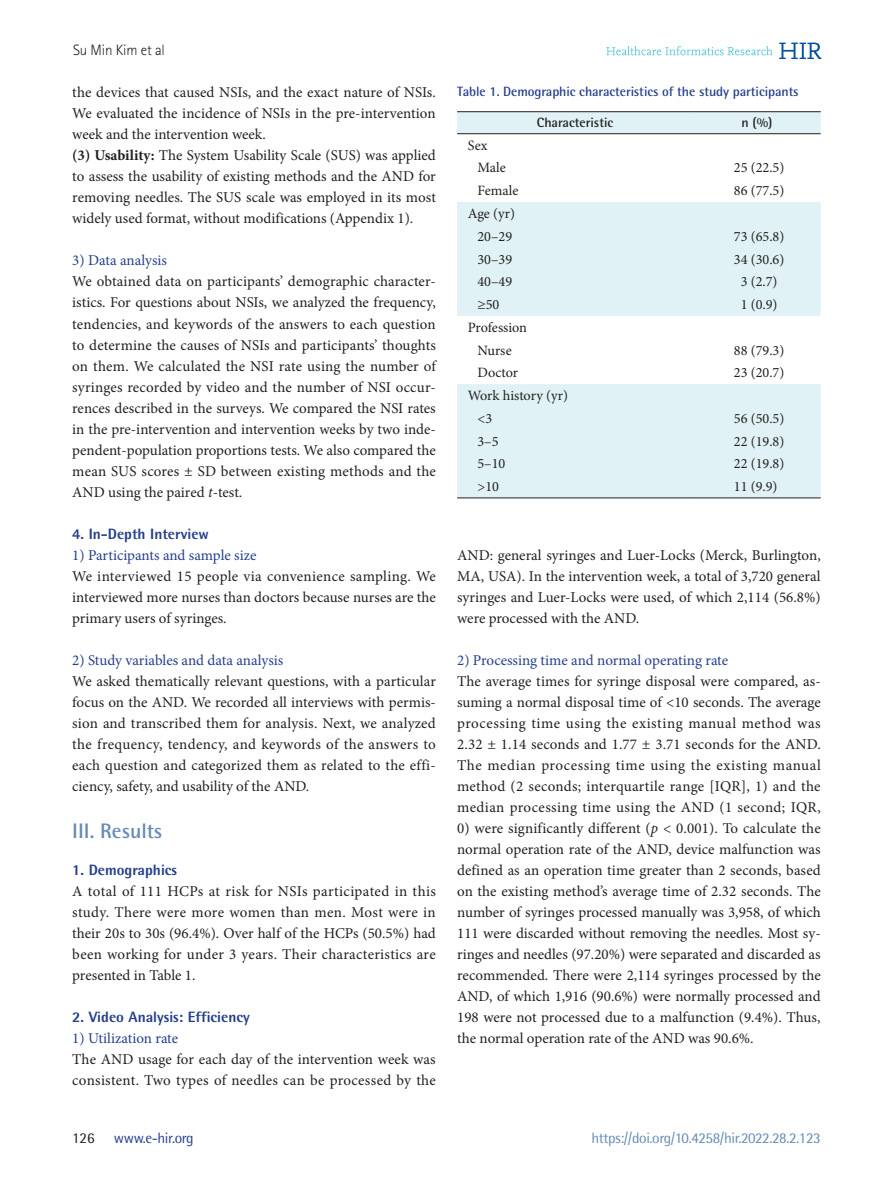
<style>
.page{position:relative;width:893px;height:1191px;background:#fff}
.page>*{position:absolute;margin:0;border:0;box-sizing:border-box;transform-origin:0 0}
.t1{font:700 21px "Rotis Semi Sans Std";color:#658ab5}
.t2{font:15px/21px "Minion Pro";letter-spacing:.005em;color:#231f20;text-align:justify}
.t3{font:15px "Minion Pro";color:#253f8e}
.t4{font:800 15px "Rotis Semi Sans Std";color:#253f8e}
.t5{font:15px "Rotis Semi Sans Std";letter-spacing:-.025em;color:#658ab5}
.t6{font:15px "Rotis Semi Sans Std";letter-spacing:-.025em;color:#253f8e}
.t7{font:300 15px "Rotis Sans Serif Std";letter-spacing:-.01em;color:#231f20}
.t8{font:15px "Rotis Semi Sans Std";color:#231f20}
.t9{font:14.25px/22.8px "Minion Pro";color:#231f20}
.t10{font:700 13.5px "Rotis Semi Sans Std";letter-spacing:-.005em;color:#253f8e}
.t11{font:700 13.5px "Rotis Semi Sans Std";color:#231f20}
.s1{font-weight:700}
.s2{font-style:italic}
</style>
<div class="page">
<svg style="left:779px;top:43px;width:42px;height:16px"></svg>
<svg style="left:606px;top:46px;width:166px;height:9px"></svg>
<svg style="left:457px;top:112px;width:364px;height:385px;fill:#e0f2f5"></svg>
<hr style="left:457px;top:497px;width:236px;height:1px;background:#231f20">
<hr style="left:693px;top:497px;width:128px;height:1px;background:#231f20">
<hr style="left:457px;top:111px;width:236px;height:1px;background:#231f20">
<hr style="left:693px;top:111px;width:128px;height:1px;background:#231f20">
<hr style="left:457px;top:133px;width:236px;height:1px;background:#231f20">
<hr style="left:693px;top:133px;width:128px;height:1px;background:#231f20">
<p class="t7" style="left:73px;top:42px;width:93px">Su Min Kim et al</p>
<p class="t2" style="left:72px;top:82px;width:365px;text-align:left">the devices that caused NSIs, and the exact nature of NSIs.<br>We evaluated the incidence of NSIs in the pre-intervention week and the intervention week.<br><span class="s1">(3) Usability:</span> The System Usability Scale (SUS) was applied to assess the usability of existing methods and the AND for removing needles. The SUS scale was employed in its most widely used format, without modifications (Appendix 1).</p>
<p class="t3" style="left:72px;top:251px;width:96px">3) Data analysis</p>
<p class="t2" style="left:72px;top:271px;width:365px">We obtained data on participants’ demographic character&shy;istics. For questions about NSIs, we analyzed the frequency, tendencies, and keywords of the answers to each question to determine the causes of NSIs and participants’ thoughts on them. We calculated the NSI rate using the number of syringes recorded by video and the number of NSI occur&shy;rences described in the surveys. We compared the NSI rates in the pre-intervention and intervention weeks by two inde&shy;pendent-population proportions tests. We also compared the mean SUS scores ± SD between existing methods and the AND using the paired <span class="s2">t</span>-test.</p>
<p class="t4" style="left:72px;top:524px;width:138px">4. In-Depth Interview</p>
<p class="t3" style="left:72px;top:545px;width:186px">1) Participants and sample size</p>
<p class="t2" style="left:72px;top:565px;width:365px">We interviewed 15 people via convenience sampling. We interviewed more nurses than doctors because nurses are the primary users of syringes.</p>
<p class="t3" style="left:72px;top:650px;width:213px">2) Study variables and data analysis</p>
<p class="t2" style="left:72px;top:670px;width:365px">We asked thematically relevant questions, with a particular focus on the AND. We recorded all interviews with permis&shy;sion and transcribed them for analysis. Next, we analyzed the frequency, tendency, and keywords of the answers to each question and categorized them as related to the effi&shy;ciency, safety, and usability of the AND.</p>
<h1 class="t1" style="left:72px;top:818px;width:92px">III. Results</h1>
<p class="t4" style="left:72px;top:860px;width:106px">1. Demographics</p>
<p class="t2" style="left:72px;top:880px;width:365px">A total of 111 HCPs at risk for NSIs participated in this study. There were more women than men. Most were in their 20s to 30s (96.4%). Over half of the HCPs (50.5%) had been working for under 3 years. Their characteristics are presented in Table 1.</p>
<p class="t4" style="left:72px;top:1007px;width:179px">2. Video Analysis: Efficiency</p>
<p class="t3" style="left:72px;top:1028px;width:107px">1) Utilization rate</p>
<p class="t2" style="left:72px;top:1048px;width:365px">The AND usage for each day of the intervention week was consistent. Two types of needles can be processed by the</p>
<p class="t8" style="left:72px;top:1128px;width:24px">126</p>
<p class="t6" style="left:114px;top:1128px;width:81px">www.e-hir.org</p>
<p class="t10" style="left:457px;top:84px;width:343px">Table 1. Demographic characteristics of the study participants</p>
<p class="t11" style="left:537px;top:114px;width:78px">Characteristic</p>
<p class="t11" style="left:741px;top:114px;width:33px">n (%)</p>
<p class="t9" style="left:477px;top:134px;width:30px;text-indent:-10px">Sex<br>Male</p>
<p class="t9" style="left:734px;top:157px;width:52px">25 (22.5)</p>
<p class="t9" style="left:477px;top:179px;width:42px">Female</p>
<p class="t9" style="left:734px;top:179px;width:52px">86 (77.5)</p>
<p class="t9" style="left:468px;top:202px;width:49px;text-align:center">Age (yr)<br>20–29</p>
<p class="t9" style="left:734px;top:225px;width:52px">73 (65.8)</p>
<p class="t9" style="left:477px;top:248px;width:36px">30–39</p>
<p class="t9" style="left:734px;top:248px;width:52px">34 (30.6)</p>
<p class="t9" style="left:477px;top:270px;width:36px">40–49</p>
<p class="t9" style="left:741px;top:270px;width:38px">3 (2.7)</p>
<p class="t9" style="left:477px;top:293px;width:23px">≥50</p>
<p class="t9" style="left:741px;top:293px;width:38px">1 (0.9)</p>
<p class="t9" style="left:468px;top:316px;width:61px;text-align:center">Profession<br>Nurse</p>
<p class="t9" style="left:734px;top:339px;width:52px">88 (79.3)</p>
<p class="t9" style="left:477px;top:361px;width:42px">Doctor</p>
<p class="t9" style="left:734px;top:361px;width:52px">23 (20.7)</p>
<p class="t9" style="left:477px;top:384px;width:92px;text-indent:-10px">Work history (yr) &lt;3</p>
<p class="t9" style="left:734px;top:407px;width:52px">56 (50.5)</p>
<p class="t9" style="left:477px;top:430px;width:23px">3–5</p>
<p class="t9" style="left:734px;top:430px;width:52px">22 (19.8)</p>
<p class="t9" style="left:477px;top:452px;width:29px">5–10</p>
<p class="t9" style="left:734px;top:452px;width:52px">22 (19.8)</p>
<p class="t9" style="left:477px;top:475px;width:23px">&gt;10</p>
<p class="t9" style="left:734px;top:475px;width:45px">11 (9.9)</p>
<p class="t2" style="left:457px;top:544px;width:365px">AND: general syringes and Luer-Locks (Merck, Burlington, MA, USA). In the intervention week, a total of 3,720 general syringes and Luer-Locks were used, of which 2,114 (56.8%) were processed with the AND.</p>
<p class="t3" style="left:457px;top:649px;width:273px">2) Processing time and normal operating rate</p>
<p class="t2" style="left:457px;top:670px;width:365px">The average times for syringe disposal were compared, as&shy;suming a normal disposal time of &lt;10 seconds. The average processing time using the existing manual method was 2.32 ± 1.14 seconds and 1.77 ± 3.71 seconds for the AND.<br>The median processing time using the existing manual method (2 seconds; interquartile range [IQR], 1) and the median processing time using the AND (1 second; IQR,</p>
<p class="t2" style="left:457px;top:817px;width:365px">0) were significantly different (<span class="s2">p</span> &lt; 0.001). To calculate the normal operation rate of the AND, device malfunction was defined as an operation time greater than 2 seconds, based on the existing method’s average time of 2.32 seconds. The number of syringes processed manually was 3,958, of which 111 were discarded without removing the needles. Most sy&shy;ringes and needles (97.20%) were separated and discarded as recommended. There were 2,114 syringes processed by the AND, of which 1,916 (90.6%) were normally processed and 198 were not processed due to a malfunction (9.4%). Thus, the normal operation rate of the AND was 90.6%.</p>
<p class="t5" style="left:591px;top:1128px;width:231px">https://doi.org/10.4258/hir.2022.28.2.123</p>
</div>
